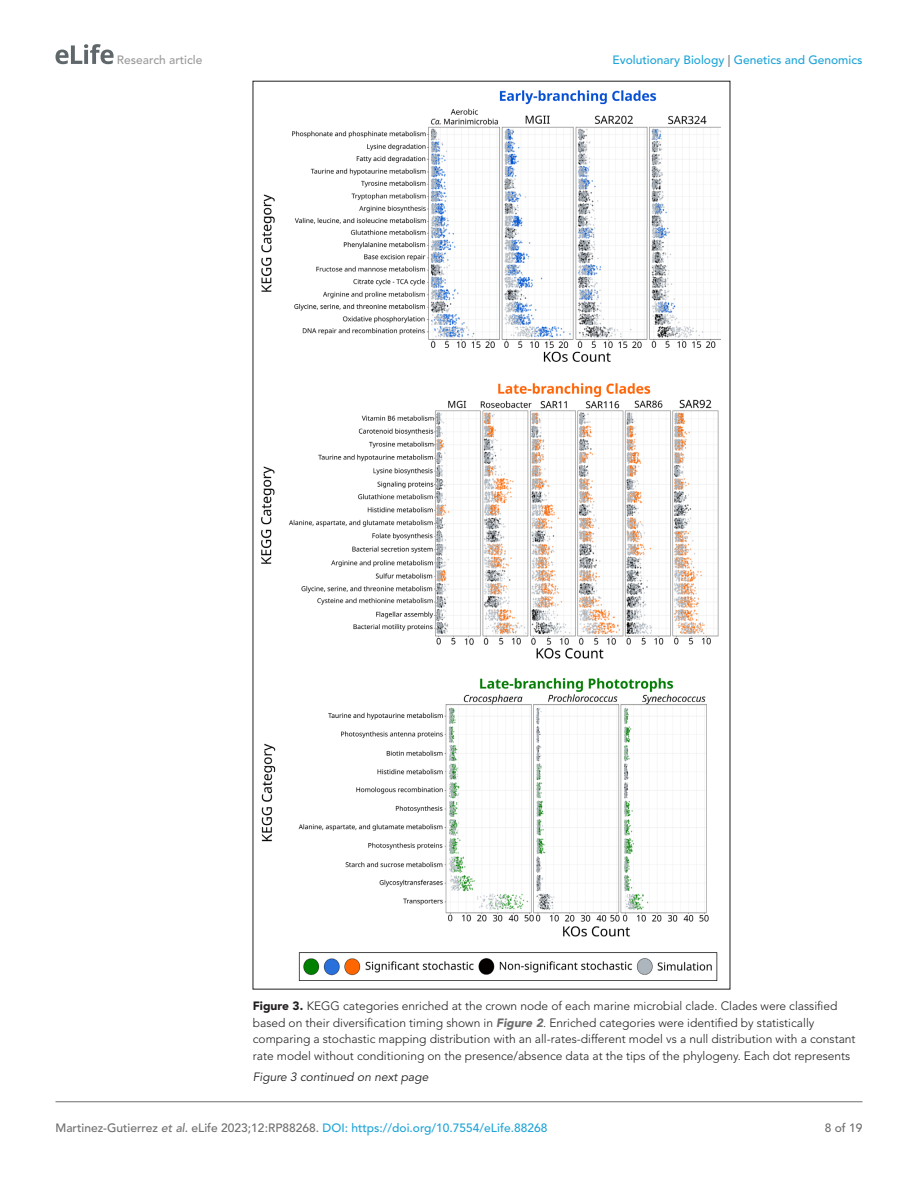
<style>
.page{position:relative;width:918px;height:1188px;background:#fff}
.page>*{position:absolute;margin:0;border:0;box-sizing:border-box;transform-origin:0 0}
.t1{font:300 12px/16.5px "Avenir LT Std";color:#231f20}
.t2{font:500 12px "Avenir LT Std";color:#6e6e70}
.t3{font:500 12px "Avenir LT Std";color:#1ea4d7}
.t4{font:italic 12px "Avenir LT Std";color:#231f20}
.t5{font:500 12px "Avenir LT Std";color:#9a9a9a}
.s1{color:#6e6e70}
.s2{font-weight:900}
.s3{font-weight:900;font-style:italic;color:#6e6e70}
.s4{font-style:italic}
.s5{color:#1ea4d7}
</style>
<div class="page">
<svg style="left:56px;top:44px;width:58px;height:20px"></svg>
<hr style="left:56px;top:1101px;width:806px;height:1px;background:#6e6e70">
<img style="left:262px;top:90px;width:459px;height:890px">
<p class="t5" style="left:117px;top:53px;width:87px">Research article</p>
<p class="t3" style="left:612px;top:53px;width:252px">Evolutionary Biology <span class="s1">|</span> Genetics and Genomics</p>
<p class="t1" style="left:253px;top:998px;width:604px"><span class="s2">Figure 3.</span> KEGG categories enriched at the crown node of each marine microbial clade. Clades were classified based on their diversification timing shown in <span class="s3">Figure 2</span>. Enriched categories were identified by statistically comparing a stochastic mapping distribution with an all-rates-different model vs a null distribution with a constant rate model without conditioning on the presence/absence data at the tips of the phylogeny. Each dot represents</p>
<p class="t4" style="left:253px;top:1070px;width:177px">Figure 3 continued on next page</p>
<p class="t2" style="left:56px;top:1121px;width:493px">Martinez-Gutierrez <span class="s4">et al</span>. eLife 2023;12:RP88268. <span class="s5">DOI: https://doi.org/10.7554/eLife.88268</span></p>
<p class="t2" style="left:825px;top:1121px;width:39px">8 of 19</p>
</div>
